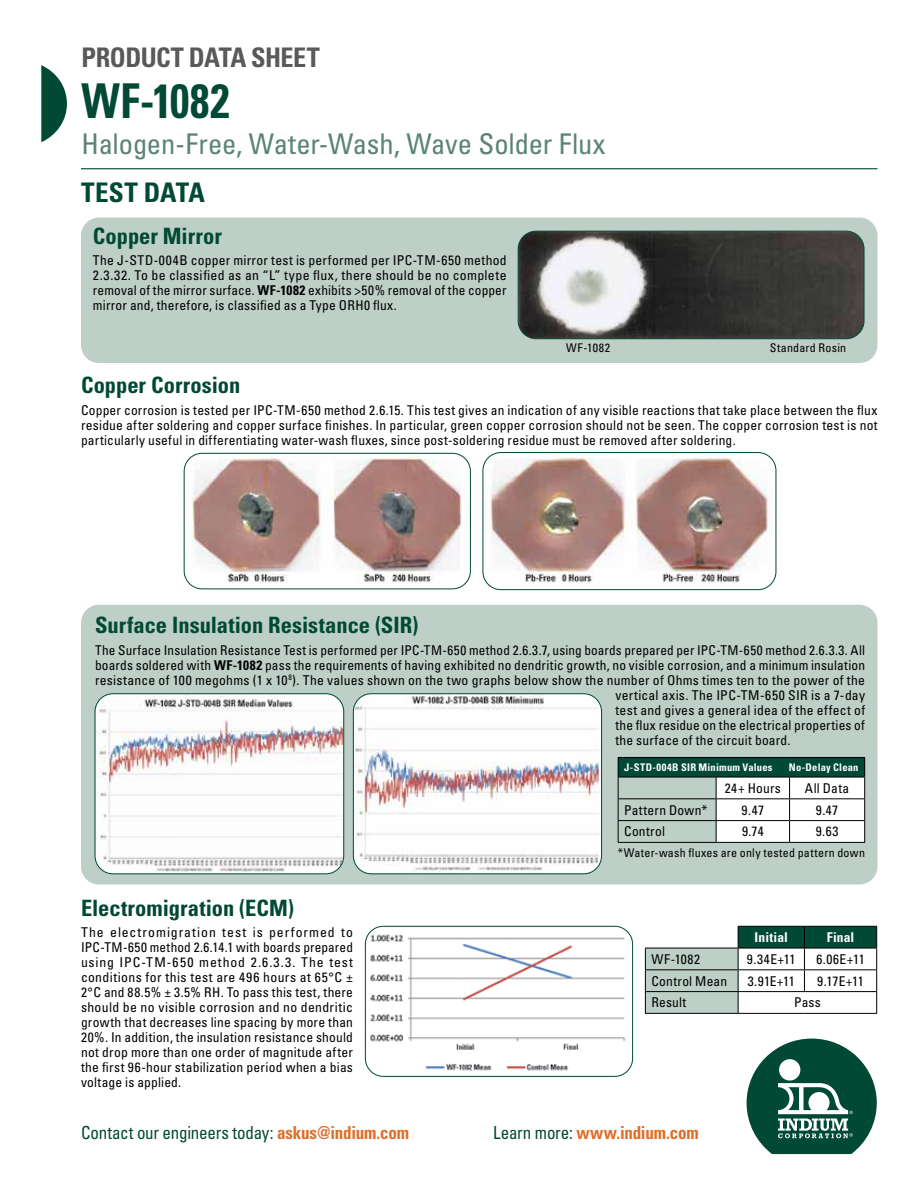
<style>
.page{position:relative;width:918px;height:1188px;background:#fff}
.page>*{position:absolute;margin:0;border:0;box-sizing:border-box;transform-origin:0 0}
.t1{font:700 condensed 48px "Univers LT Std";letter-spacing:.015em;color:#004934;scale:.9 1}
.t2{font:condensed 28.5px "Univers LT Std";letter-spacing:-.005em;color:#5b8473}
.t3{font:700 condensed 27px "Univers LT Std";letter-spacing:-.02em;color:#58595b}
.t4{font:700 condensed 27px "Univers LT Std";letter-spacing:.005em;color:#004934}
.t5{font:700 condensed 22.5px "Univers LT Std";color:#004934}
.t6{font:condensed 17.85px "Univers LT Std";letter-spacing:-.015em;color:#004934;scale:.95 1}
.t7{font:700 condensed 17.85px "Univers LT Std";letter-spacing:-.01em;color:#df6d27;scale:.95 1}
.t8{font:condensed 13.5px/15px "Univers LT Std";letter-spacing:.015em;color:#000;text-align:justify}
.t9{font:700 condensed 13.5px "Univers LT Std";letter-spacing:.01em;color:#fff}
.t10{font:condensed 12px "Univers LT Std";letter-spacing:.02em;color:#000}
.t11{font:700 condensed 10.5px "Univers LT Std";letter-spacing:.02em;color:#fff}
.s1{font-weight:700}
.s2{font-weight:700;color:#df6d27}
.s3{font-weight:400;color:#004934}
</style>
<div class="page">
<svg style="left:41px;top:65px;width:26px;height:77px"></svg>
<svg style="left:747px;top:1039px;width:130px;height:115px"></svg>
<div style="left:779px;top:1059px;width:21px;height:22px;background:#fff;border-radius:50%"></div>
<hr style="left:81px;top:168px;width:797px;height:1px;background:#004934">
<div style="left:81px;top:218px;width:797px;height:145px;background:#bdcfc6;border-radius:18px"></div>
<img style="left:518px;top:231px;width:346px;height:108px">
<div style="left:518px;top:231px;width:346px;height:108px;border:1px solid #004934;border-radius:18px"></div>
<img style="left:483px;top:453px;width:293px;height:137px">
<div style="left:483px;top:452px;width:293px;height:138px;border:1px solid #004934;border-radius:18px"></div>
<img style="left:184px;top:453px;width:286px;height:136px">
<div style="left:184px;top:453px;width:287px;height:136px;border:1px solid #004934;border-radius:18px"></div>
<div style="left:81px;top:605px;width:797px;height:280px;background:#bdcfc6;border-radius:18px"></div>
<img style="left:95px;top:694px;width:249px;height:180px">
<div style="left:95px;top:693px;width:249px;height:181px;border:1px solid #004934;border-radius:18px"></div>
<img style="left:353px;top:695px;width:249px;height:179px">
<div style="left:353px;top:693px;width:249px;height:181px;border:1px solid #004934;border-radius:18px"></div>
<hr style="left:618px;top:757px;width:98px;height:1px;background:#000">
<hr style="left:716px;top:757px;width:74px;height:1px;background:#000">
<hr style="left:790px;top:757px;width:75px;height:1px;background:#000">
<svg style="left:618px;top:758px;width:247px;height:84px"></svg>
<hr style="left:618px;top:842px;width:98px;height:1px;background:#000">
<hr style="left:716px;top:842px;width:74px;height:1px;background:#000">
<hr style="left:790px;top:842px;width:75px;height:1px;background:#000">
<img style="left:365px;top:929px;width:268px;height:147px">
<div style="left:365px;top:926px;width:268px;height:151px;border:1px solid #004934;border-radius:18px"></div>
<svg style="left:645px;top:926px;width:232px;height:87px"></svg>
<hr style="left:645px;top:1013px;width:93px;height:1px;background:#000">
<hr style="left:738px;top:1013px;width:66px;height:1px;background:#000">
<hr style="left:804px;top:1013px;width:73px;height:1px;background:#000">
<h3 class="t3" style="left:82px;top:41px;width:240px">PRODUCT DATA SHEET</h3>
<h1 class="t1" style="left:82px;top:72px;width:166px">WF-1082</h1>
<h2 class="t2" style="left:82px;top:126px;width:526px">Halogen-Free, Water-Wash, Wave Solder Flux</h2>
<h3 class="t4" style="left:81px;top:176px;width:125px">TEST DATA</h3>
<h3 class="t5" style="left:93px;top:222px;width:130px">Copper Mirror</h3>
<p class="t8" style="left:93px;top:253px;width:415px">The J-STD-004B copper mirror test is performed per IPC-TM-650 method 2.3.32. To be classified as an “L” type flux, there should be no complete removal of the mirror surface. <span class="s1">WF-1082</span> exhibits &gt;50% removal of the copper mirror and, therefore, is classified as a Type ORH0 flux.</p>
<p class="t10" style="left:566px;top:340px;width:45px">WF-1082</p>
<p class="t10" style="left:770px;top:340px;width:78px">Standard Rosin</p>
<h3 class="t5" style="left:81px;top:372px;width:161px">Copper Corrosion</h3>
<p class="t8" style="left:81px;top:403px;width:798px">Copper corrosion is tested per IPC-TM-650 method 2.6.15. This test gives an indication of any visible reactions that take place between the flux residue after soldering and copper surface finishes. In particular, green copper corrosion should not be seen. The copper corrosion test is not particularly useful in differentiating water-wash fluxes, since post-soldering residue must be removed after soldering.</p>
<h3 class="t5" style="left:95px;top:611px;width:325px">Surface Insulation Resistance (SIR)</h3>
<p class="t8" style="left:95px;top:642px;width:772px">The Surface Insulation Resistance Test is performed per IPC-TM-650 method 2.6.3.7, using boards prepared per IPC-TM-650 method 2.6.3.3. All</p>
<p class="t8" style="left:95px;top:657px;width:772px">boards soldered with <span class="s1">WF-1082</span> pass the requirements of having exhibited no dendritic growth, no visible corrosion, and a minimum insulation</p>
<p class="t8" style="left:95px;top:672px;width:772px">resistance of 100 megohms (1 x 10<sup>8</sup>). The values shown on the two graphs below show the number of Ohms times ten to the power of the</p>
<p class="t8" style="left:615px;top:687px;width:251px">vertical axis. The IPC-TM-650 SIR is a 7-day</p>
<p class="t8" style="left:615px;top:702px;width:251px">test and gives a general idea of the effect of</p>
<p class="t8" style="left:615px;top:717px;width:251px">the flux residue on the electrical properties of</p>
<p class="t8" style="left:615px;top:732px;width:177px">the surface of the circuit board.</p>
<p class="t11" style="left:624px;top:761px;width:150px">J-STD-004B SIR Minimum Values</p>
<p class="t11" style="left:789px;top:761px;width:71px">No-Delay Clean</p>
<p class="t8" style="left:725px;top:780px;width:58px">24+ Hours</p>
<p class="t8" style="left:805px;top:780px;width:46px">All Data</p>
<p class="t8" style="left:624px;top:802px;width:85px">Pattern Down*</p>
<p class="t8" style="left:742px;top:802px;width:24px">9.47</p>
<p class="t8" style="left:816px;top:802px;width:24px">9.47</p>
<p class="t8" style="left:624px;top:824px;width:42px">Control</p>
<p class="t8" style="left:742px;top:824px;width:23px">9.74</p>
<p class="t8" style="left:816px;top:824px;width:24px">9.63</p>
<p class="t10" style="left:618px;top:845px;width:249px">*Water-wash fluxes are only tested pattern down</p>
<h3 class="t5" style="left:81px;top:894px;width:215px">Electromigration (ECM)</h3>
<p class="t8" style="left:81px;top:925px;width:274px">The electromigration test is performed to IPC-TM-650 method 2.6.14.1 with boards prepared using IPC-TM-650 method 2.6.3.3. The test conditions for this test are 496 hours at 65°C ± 2°C and 88.5% ± 3.5% RH. To pass this test, there should be no visible corrosion and no dendritic growth that decreases line spacing by more than 20%. In addition, the insulation resistance should not drop more than one order of magnitude after the first 96-hour stabilization period when a bias voltage is applied.</p>
<p class="t9" style="left:755px;top:929px;width:35px">Initial</p>
<p class="t9" style="left:827px;top:929px;width:29px">Final</p>
<p class="t8" style="left:651px;top:951px;width:50px">WF-1082</p>
<p class="t8" style="left:747px;top:951px;width:50px">9.34E+11</p>
<p class="t8" style="left:816px;top:951px;width:50px">6.06E+11</p>
<p class="t8" style="left:651px;top:973px;width:77px">Control Mean</p>
<p class="t8" style="left:748px;top:973px;width:49px">3.91E+11</p>
<p class="t8" style="left:817px;top:973px;width:48px">9.17E+11</p>
<p class="t8" style="left:651px;top:995px;width:37px">Result</p>
<p class="t8" style="left:794px;top:995px;width:28px">Pass</p>
<h3 class="t6" style="left:81px;top:1121px;width:347px">Contact our engineers today: <span class="s2">askus@indium.com</span></h3>
<h3 class="t7" style="left:493px;top:1121px;width:218px"><span class="s3">Learn more:</span> www.indium.com</h3>
</div>
